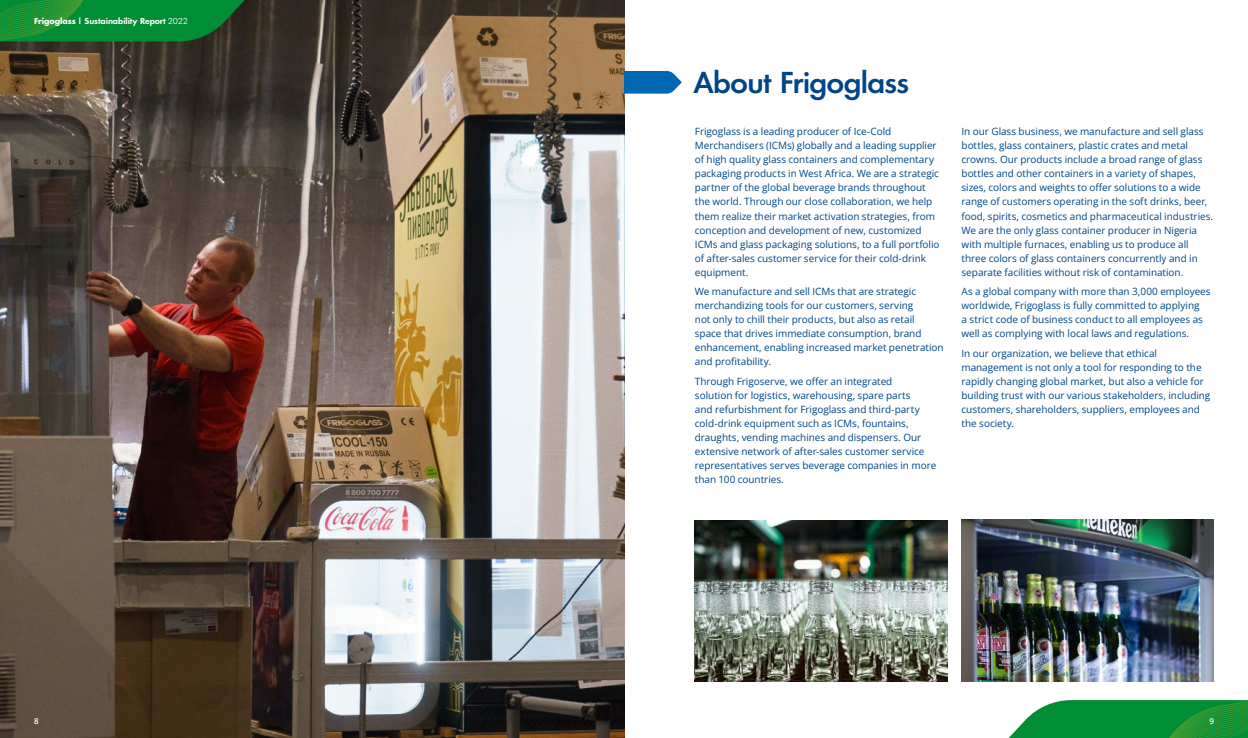
<style>
.page{position:relative;width:1248px;height:738px;background:#fff}
.page>*{position:absolute;margin:0;border:0;box-sizing:border-box;transform-origin:0 0}
.t1{font:500 28px "PF Futura Neu";letter-spacing:-.02em;color:#004587}
.t2{font:10px/14px "Open Sans";letter-spacing:-.005em;color:#004587}
.t3{font:600 8px "PF Futura Neu";letter-spacing:-.01em;color:#fff}
.t4{font:600 8px "Open Sans";color:#fff}
.s1{font-weight:700}
.s2{font-weight:400}
</style>
<div class="page">
<img style="left:0;top:0;width:624px;height:737px">
<svg style="left:0;top:0;width:272px;height:71px;background:#266130"></svg>
<svg style="left:977px;top:670px;width:270px;height:67px"></svg>
<img style="left:961px;top:519px;width:252px;height:161px">
<img style="left:694px;top:520px;width:253px;height:160px">
<svg style="left:624px;top:71px;width:57px;height:22px"></svg>
<p class="t3" style="left:34px;top:15px;width:155px"><span class="s1">Frigoglass</span> | Sustainability Report <span class="s2">2022</span></p>
<h1 class="t1" style="left:693px;top:64px;width:217px">About Frigoglass</h1>
<p class="t2" style="left:694px;top:124px;width:246px">Frigoglass is a leading producer of Ice-Cold Merchandisers (ICMs) globally and a leading supplier of high quality glass containers and complementary packaging products in West Africa. We are a strategic partner of the global beverage brands throughout the world. Through our close collaboration, we help them realize their market activation strategies, from conception and development of new, customized ICMs and glass packaging solutions, to a full portfolio of after-sales customer service for their cold-drink equipment.</p>
<p class="t2" style="left:694px;top:284px;width:250px">We manufacture and sell ICMs that are strategic merchandizing tools for our customers, serving<br>not only to chill their products, but also as retail space that drives immediate consumption, brand enhancement, enabling increased market penetration and profitability.</p>
<p class="t2" style="left:694px;top:374px;width:243px">Through Frigoserve, we offer an integrated<br>solution for logistics, warehousing, spare parts<br>and refurbishment for Frigoglass and third-party cold-drink equipment such as ICMs, fountains, draughts, vending machines and dispensers. Our extensive network of after-sales customer service representatives serves beverage companies in more than 100 countries.</p>
<p class="t2" style="left:961px;top:124px;width:253px">In our Glass business, we manufacture and sell glass bottles, glass containers, plastic crates and metal crowns. Our products include a broad range of glass bottles and other containers in a variety of shapes, sizes, colors and weights to offer solutions to a wide range of customers operating in the soft drinks, beer, food, spirits, cosmetics and pharmaceutical industries.<br>We are the only glass container producer in Nigeria with multiple furnaces, enabling us to produce all three colors of glass containers concurrently and in separate facilities without risk of contamination.</p>
<p class="t2" style="left:961px;top:284px;width:251px">As a global company with more than 3,000 employees worldwide, Frigoglass is fully committed to applying<br>a strict code of business conduct to all employees as well as complying with local laws and regulations.</p>
<p class="t2" style="left:961px;top:346px;width:250px">In our organization, we believe that ethical management is not only a tool for responding to the rapidly changing global market, but also a vehicle for building trust with our various stakeholders, including customers, shareholders, suppliers, employees and the society.</p>
<p class="t4" style="left:34px;top:714px;width:6px">8</p>
<p class="t4" style="left:1209px;top:714px;width:6px">9</p>
</div>
